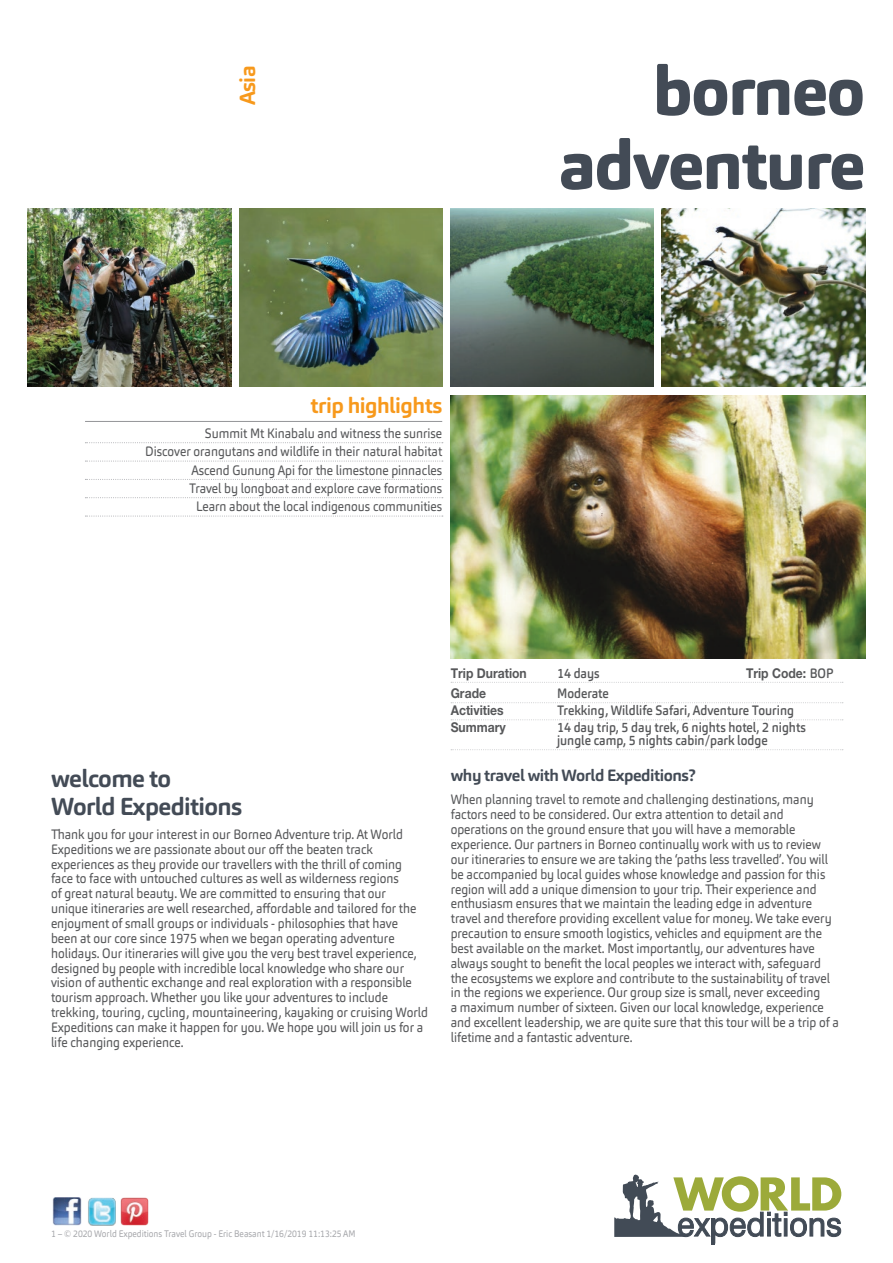
<style>
.page{position:relative;width:893px;height:1263px;background:#fff}
.page>*{position:absolute;margin:0;border:0;box-sizing:border-box;transform-origin:0 0}
.t1{font:800 68.1px/74.1px "Carnas";letter-spacing:-.025em;color:#434b56;text-align:right}
.t2{font:700 24.3px/28.3px "Carnas";letter-spacing:-.025em;color:#434b56}
.t3{font:700 21.6px "Carnas";letter-spacing:-.025em;color:#f7991c}
.t4{font:700 16.2px "Carnas";letter-spacing:-.025em;color:#434b56}
.t5{font:13.5px/14.9px "Carnas";color:#57585a;scale:.9 1}
.t6{font:500 13.5px/12.8px "Carnas";color:#57585a;scale:.9 1}
.t7{font:700 13.5px "Helvetica Neue LT Std";color:#57585a;scale:.9 1}
.t8{font:9.45px "Carnas";color:#a8a9ad;scale:.9 1}
.s1{font-family:"Carnas";font-weight:500}
</style>
<div class="page">
<svg style="left:614px;top:1174px;width:228px;height:71px"></svg>
<hr style="left:85px;top:421px;width:357px;height:1px;background:#939598">
<svg style="left:85px;top:442px;width:358px;height:1px"></svg>
<svg style="left:85px;top:461px;width:358px;height:1px"></svg>
<svg style="left:85px;top:479px;width:358px;height:1px"></svg>
<svg style="left:85px;top:497px;width:358px;height:1px"></svg>
<svg style="left:85px;top:516px;width:358px;height:1px"></svg>
<img style="left:28px;top:208px;width:203px;height:179px">
<img style="left:239px;top:208px;width:203px;height:179px">
<img style="left:450px;top:208px;width:204px;height:179px">
<img style="left:662px;top:208px;width:203px;height:179px">
<img style="left:451px;top:395px;width:414px;height:264px">
<svg style="left:451px;top:682px;width:392px;height:1px"></svg>
<svg style="left:451px;top:702px;width:392px;height:1px"></svg>
<svg style="left:451px;top:719px;width:392px;height:1px"></svg>
<svg style="left:451px;top:749px;width:392px;height:1px"></svg>
<img style="left:53px;top:1197px;width:28px;height:28px">
<img style="left:121px;top:1198px;width:28px;height:27px">
<img style="left:88px;top:1197px;width:28px;height:28px">
<h3 class="t3" style="left:234px;top:105px;width:41px;rotate:-90deg">Asia</h3>
<h1 class="t1" style="left:559px;top:54px;width:308px">borneo adventure</h1>
<h3 class="t3" style="left:311px;top:392px;width:133px">trip highlights</h3>
<p class="t5" style="left:145px;top:424px;width:331px;line-height:18.3px;text-align:right">Summit Mt Kinabalu and witness the sunrise<br>Discover orangutans and wildlife in their natural habitat Ascend Gunung Api for the limestone pinnacles<br>Travel by longboat and explore cave formations<br>Learn about the local indigenous communities</p>
<h2 class="t2" style="left:51px;top:764px;width:193px">welcome to<br>World Expeditions</h2>
<p class="t5" style="left:51px;top:827px;width:420px">Thank you for your interest in our Borneo Adventure trip. At World Expeditions we are passionate about our off the beaten track experiences as they provide our travellers with the thrill of coming<br>face to face with untouched cultures as well as wilderness regions<br>of great natural beauty. We are committed to ensuring that our<br>unique itineraries are well researched, affordable and tailored for the enjoyment of small groups or individuals ‑ philosophies that have<br>been at our core since 1975 when we began operating adventure holidays. Our itineraries will give you the very best travel experience, designed by people with incredible local knowledge who share our vision of authentic exchange and real exploration with a responsible tourism approach. Whether you like your adventures to include trekking, touring, cycling, mountaineering, kayaking or cruising World Expeditions can make it happen for you. We hope you will join us for a life changing experience.</p>
<p class="t7" style="left:451px;top:665px;width:86px">Trip Duration</p>
<p class="t6" style="left:557px;top:667px;width:49px">14 days</p>
<p class="t7" style="left:746px;top:665px;width:99px">Trip Code: <span class="s1">BOP</span></p>
<p class="t7" style="left:451px;top:685px;width:41px">Grade</p>
<p class="t6" style="left:557px;top:687px;width:59px">Moderate</p>
<p class="t7" style="left:451px;top:702px;width:60px">Activities</p>
<p class="t6" style="left:557px;top:704px;width:265px">Trekking, Wildlife Safari, Adventure Touring</p>
<p class="t7" style="left:451px;top:719px;width:63px">Summary</p>
<p class="t6" style="left:557px;top:721px;width:278px">14 day trip, 5 day trek, 6 nights hotel, 2 nights jungle camp, 5 nights cabin/park lodge</p>
<p class="t4" style="left:451px;top:765px;width:247px">why travel with World Expeditions?</p>
<p class="t5" style="left:451px;top:792px;width:433px">When planning travel to remote and challenging destinations, many factors need to be considered. Our extra attention to detail and operations on the ground ensure that you will have a memorable experience. Our partners in Borneo continually work with us to review our itineraries to ensure we are taking the ‘paths less travelled’. You will be accompanied by local guides whose knowledge and passion for this region will add a unique dimension to your trip. Their experience and enthusiasm ensures that we maintain the leading edge in adventure travel and therefore providing excellent value for money. We take every precaution to ensure smooth logistics, vehicles and equipment are the best available on the market. Most importantly, our adventures have always sought to benefit the local peoples we interact with, safeguard the ecosystems we explore and contribute to the sustainability of travel in the regions we experience. Our group size is small, never exceeding<br>a maximum number of sixteen. Given our local knowledge, experience and excellent leadership, we are quite sure that this tour will be a trip of a lifetime and a fantastic adventure.</p>
<p class="t8" style="left:51px;top:1227px;width:340px">1 – © 2020 World Expeditions Travel Group - Eric Beasant 1/16/2019 11:13:25 AM</p>
</div>
